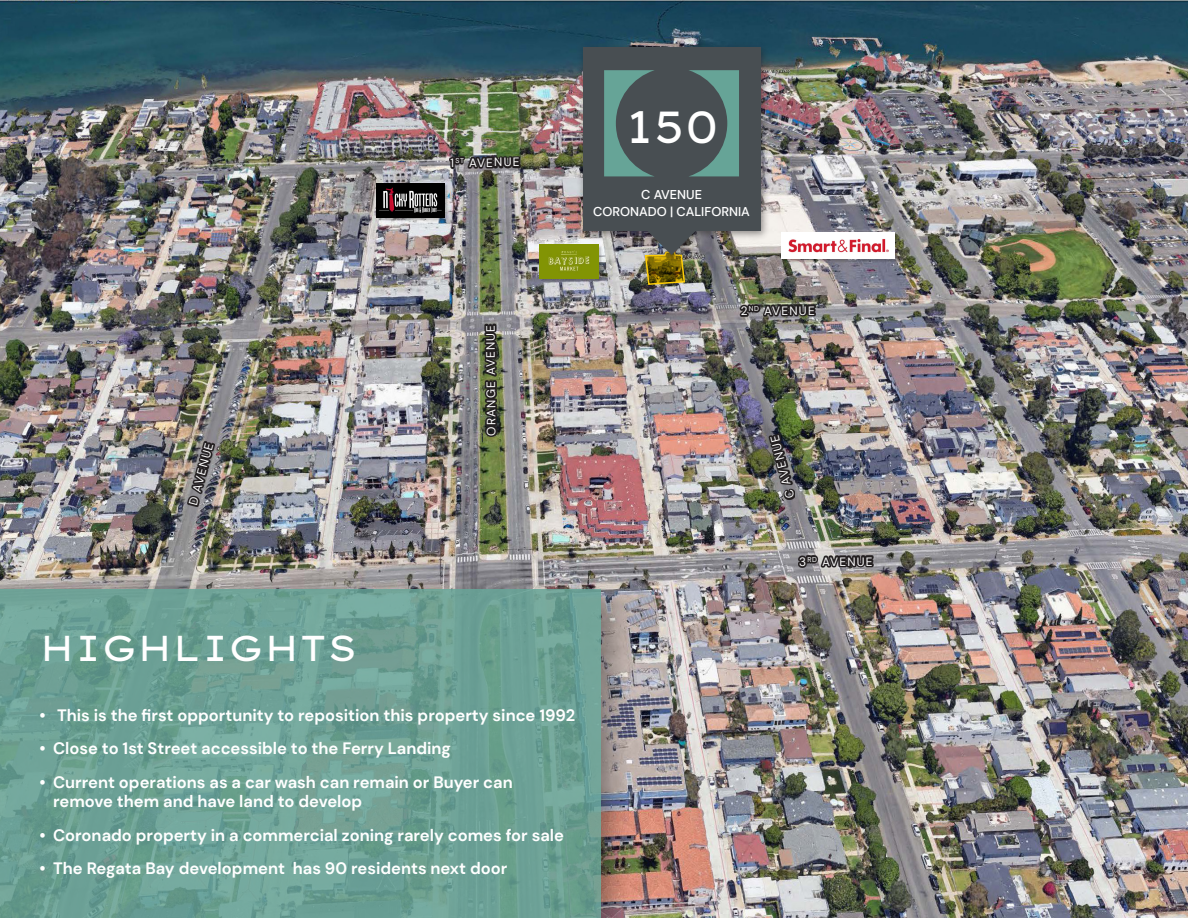
<style>
.page{position:relative;width:1188px;height:918px;background:#fff}
.page>*{position:absolute;margin:0;border:0;box-sizing:border-box;transform-origin:0 0}
.t1{font:44.85px "Lexend Peta";color:#fff}
.t2{font:36px "Lexend Peta";color:#fff}
.t3{font:700 16.5px/19.8px "DM Sans";color:#fff}
.t4{font:500 12.75px "DM Sans";color:#fff}
.t5{font:12px "DM Sans";letter-spacing:.09em;color:#fff}
</style>
<div class="page">
<img style="left:0;top:0;width:1188px;height:918px">
<svg style="left:187px;top:441px;width:28px;height:66px;background:#626060"></svg>
<svg style="left:769px;top:434px;width:26px;height:66px;background:#4a4b48"></svg>
<svg style="left:484px;top:324px;width:13px;height:113px"></svg>
<svg style="left:449px;top:156px;width:72px;height:13px"></svg>
<svg style="left:740px;top:305px;width:76px;height:12px"></svg>
<svg style="left:798px;top:555px;width:76px;height:13px"></svg>
<div style="left:577px;top:42px;width:193px;height:222px;background:#231f20;opacity:.5"></div>
<img style="left:644px;top:231px;width:55px;height:55px">
<div style="left:583px;top:47px;width:177px;height:184px;background:#484e52"></div>
<svg style="left:689px;top:70px;width:50px;height:106px"></svg>
<svg style="left:604px;top:70px;width:50px;height:106px"></svg>
<div style="left:377px;top:184px;width:71px;height:37px;background:#231f20;opacity:.25"></div>
<img style="left:377px;top:184px;width:67px;height:34px">
<div style="left:540px;top:245px;width:62px;height:38px;background:#231f20;opacity:.25"></div>
<img style="left:540px;top:245px;width:59px;height:34px">
<div style="left:782px;top:232px;width:117px;height:31px;background:#231f20;opacity:.25"></div>
<div style="left:781px;top:232px;width:114px;height:27px;background:#fff"></div>
<img style="left:788px;top:239px;width:100px;height:14px">
<div style="left:0;top:577px;width:634px;height:341px;background:#231f20;opacity:.5"></div>
<svg style="left:0;top:590px;width:600px;height:328px;background:#6da094"></svg>
<p class="t5" style="left:451px;top:155px;width:71px">1<sup>ST</sup> AVENUE</p>
<p class="t1" style="left:626px;top:91px;width:95px">150</p>
<p class="t4" style="left:641px;top:187px;width:62px">C AVENUE</p>
<p class="t4" style="left:593px;top:204px;width:158px">CORONADO | CALIFORNIA</p>
<p class="t5" style="left:741px;top:303px;width:76px">2<sup>ND</sup> AVENUE</p>
<p class="t5" style="left:484px;top:436px;width:112px;rotate:-90deg">ORANGE AVENUE</p>
<p class="t5" style="left:186px;top:503px;width:66px;rotate:-75deg">D AVENUE</p>
<p class="t5" style="left:783px;top:500px;width:66px;rotate:-104deg">C AVENUE</p>
<p class="t2" style="left:40px;top:619px;width:320px">HIGHLIGHTS</p>
<p class="t3" style="left:40px;top:705px;width:537px">• This is the first opportunity to reposition this property since 1992</p>
<p class="t3" style="left:40px;top:739px;width:413px">• Close to 1st Street accessible to the Ferry Landing</p>
<p class="t3" style="left:53px;top:772px;width:461px;text-indent:-14px">• Current operations as a car wash can remain or Buyer can remove them and have land to develop</p>
<p class="t3" style="left:40px;top:825px;width:526px">• Coronado property in a commercial zoning rarely comes for sale</p>
<p class="t3" style="left:40px;top:858px;width:469px">• The Regata Bay development has 90 residents next door</p>
<p class="t5" style="left:799px;top:554px;width:75px">3<sup>RD</sup> AVENUE</p>
</div>
